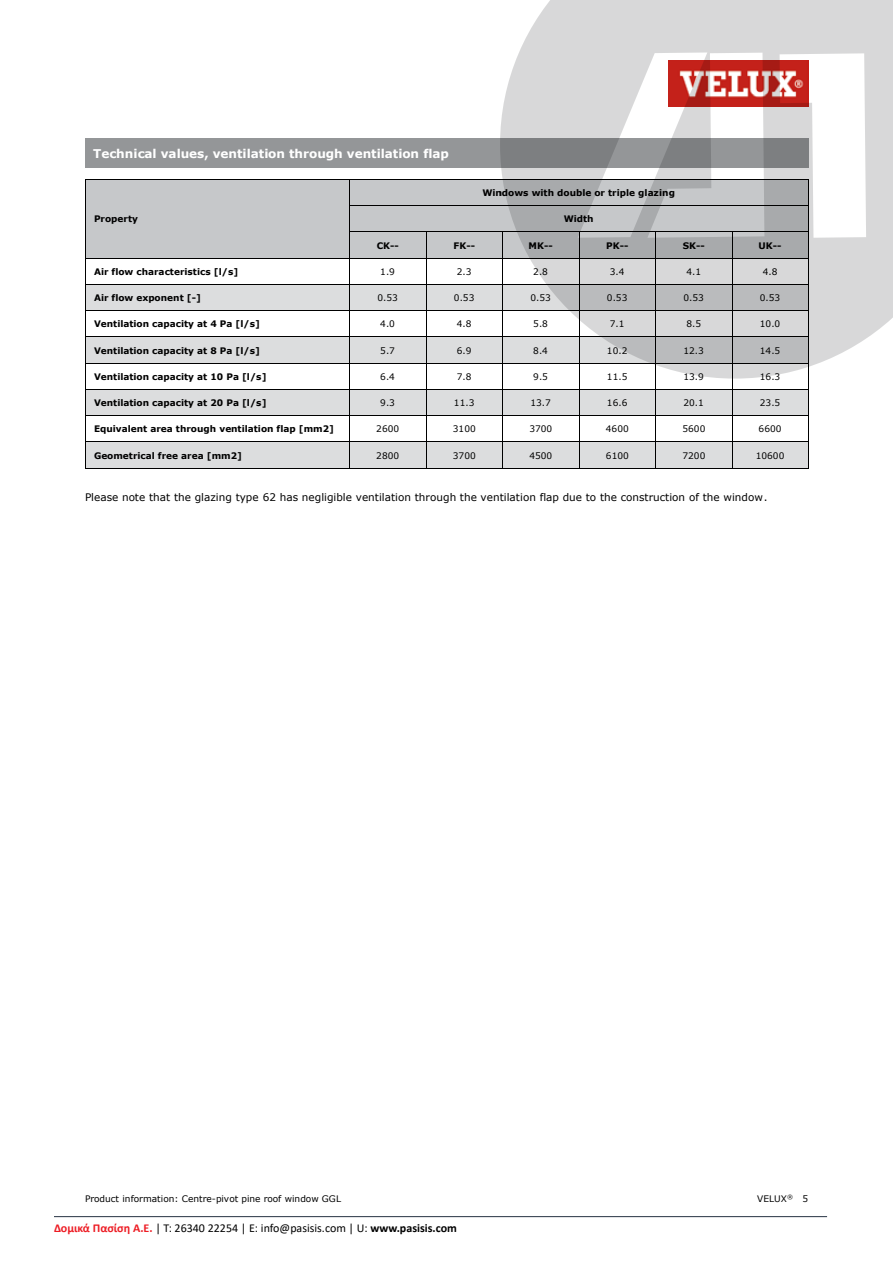
<style>
.page{position:relative;width:893px;height:1263px;background:#fff}
.page>*{position:absolute;margin:0;border:0;box-sizing:border-box;transform-origin:0 0}
.t1{font:12px "Calibri";color:#000}
.t2{font:700 12px "Verdana";color:#fff}
.t3{font:10.5px "Verdana";color:#000}
.t4{font:700 9px "Verdana";color:#000}
.t5{font:9px "Verdana";letter-spacing:.005em;color:#000}
.s1{font-weight:700;color:#ed1c24}
.s2{font-weight:700}
</style>
<div class="page">
<div style="left:85px;top:138px;width:723px;height:30px;background:#949698"></div>
<div style="left:86px;top:180px;width:263px;height:78px;background:#c6c8ca"></div>
<div style="left:350px;top:180px;width:458px;height:25px;background:#c6c8ca"></div>
<hr style="left:86px;top:179px;width:263px;height:1px;background:#000">
<hr style="left:350px;top:179px;width:458px;height:1px;background:#000">
<div style="left:350px;top:206px;width:458px;height:25px;background:#c6c8ca"></div>
<hr style="left:350px;top:205px;width:458px;height:1px;background:#000">
<div style="left:350px;top:232px;width:76px;height:26px;background:#c6c8ca"></div>
<div style="left:426px;top:232px;width:76px;height:26px;background:#c6c8ca"></div>
<hr style="left:350px;top:231px;width:76px;height:1px;background:#000">
<hr style="left:426px;top:231px;width:76px;height:1px;background:#000">
<hr style="left:86px;top:258px;width:263px;height:1px;background:#000">
<hr style="left:350px;top:258px;width:76px;height:1px;background:#000">
<hr style="left:426px;top:258px;width:76px;height:1px;background:#000">
<div style="left:86px;top:285px;width:263px;height:25px;background:#dcddde"></div>
<div style="left:350px;top:285px;width:76px;height:25px;background:#dcddde"></div>
<div style="left:426px;top:285px;width:76px;height:25px;background:#dcddde"></div>
<hr style="left:86px;top:284px;width:263px;height:1px;background:#000">
<hr style="left:350px;top:284px;width:76px;height:1px;background:#000">
<hr style="left:426px;top:284px;width:76px;height:1px;background:#000">
<hr style="left:86px;top:310px;width:263px;height:1px;background:#000">
<hr style="left:350px;top:310px;width:76px;height:1px;background:#000">
<hr style="left:426px;top:310px;width:76px;height:1px;background:#000">
<div style="left:86px;top:337px;width:263px;height:26px;background:#dcddde"></div>
<div style="left:350px;top:337px;width:76px;height:26px;background:#dcddde"></div>
<div style="left:426px;top:337px;width:76px;height:26px;background:#dcddde"></div>
<hr style="left:86px;top:336px;width:263px;height:1px;background:#000">
<hr style="left:350px;top:336px;width:76px;height:1px;background:#000">
<hr style="left:426px;top:336px;width:76px;height:1px;background:#000">
<hr style="left:86px;top:363px;width:263px;height:1px;background:#000">
<hr style="left:350px;top:363px;width:76px;height:1px;background:#000">
<hr style="left:426px;top:363px;width:76px;height:1px;background:#000">
<div style="left:86px;top:390px;width:263px;height:25px;background:#dcddde"></div>
<div style="left:350px;top:390px;width:76px;height:25px;background:#dcddde"></div>
<div style="left:426px;top:390px;width:76px;height:25px;background:#dcddde"></div>
<div style="left:503px;top:390px;width:76px;height:25px;background:#dcddde"></div>
<div style="left:579px;top:390px;width:76px;height:25px;background:#dcddde"></div>
<div style="left:656px;top:390px;width:76px;height:25px;background:#dcddde"></div>
<div style="left:732px;top:390px;width:76px;height:25px;background:#dcddde"></div>
<hr style="left:86px;top:389px;width:263px;height:1px;background:#000">
<hr style="left:350px;top:389px;width:76px;height:1px;background:#000">
<hr style="left:426px;top:389px;width:76px;height:1px;background:#000">
<hr style="left:503px;top:389px;width:76px;height:1px;background:#000">
<hr style="left:579px;top:389px;width:76px;height:1px;background:#000">
<hr style="left:656px;top:389px;width:76px;height:1px;background:#000">
<hr style="left:732px;top:389px;width:76px;height:1px;background:#000">
<hr style="left:86px;top:415px;width:263px;height:1px;background:#000">
<hr style="left:350px;top:415px;width:76px;height:1px;background:#000">
<hr style="left:426px;top:415px;width:76px;height:1px;background:#000">
<hr style="left:503px;top:415px;width:76px;height:1px;background:#000">
<hr style="left:579px;top:415px;width:76px;height:1px;background:#000">
<hr style="left:656px;top:415px;width:76px;height:1px;background:#000">
<hr style="left:732px;top:415px;width:76px;height:1px;background:#000">
<div style="left:86px;top:442px;width:263px;height:26px;background:#dcddde"></div>
<div style="left:350px;top:442px;width:76px;height:26px;background:#dcddde"></div>
<div style="left:426px;top:442px;width:76px;height:26px;background:#dcddde"></div>
<div style="left:503px;top:442px;width:76px;height:26px;background:#dcddde"></div>
<div style="left:579px;top:442px;width:76px;height:26px;background:#dcddde"></div>
<div style="left:656px;top:442px;width:76px;height:26px;background:#dcddde"></div>
<div style="left:732px;top:442px;width:76px;height:26px;background:#dcddde"></div>
<hr style="left:86px;top:441px;width:263px;height:1px;background:#000">
<hr style="left:350px;top:441px;width:76px;height:1px;background:#000">
<hr style="left:426px;top:441px;width:76px;height:1px;background:#000">
<hr style="left:503px;top:441px;width:76px;height:1px;background:#000">
<hr style="left:579px;top:441px;width:76px;height:1px;background:#000">
<hr style="left:656px;top:441px;width:76px;height:1px;background:#000">
<hr style="left:732px;top:441px;width:76px;height:1px;background:#000">
<svg style="left:85px;top:179px;width:1px;height:290px"></svg>
<hr style="left:86px;top:468px;width:263px;height:1px;background:#000">
<svg style="left:349px;top:179px;width:1px;height:290px"></svg>
<hr style="left:350px;top:468px;width:76px;height:1px;background:#000">
<svg style="left:426px;top:232px;width:1px;height:236px"></svg>
<hr style="left:426px;top:468px;width:76px;height:1px;background:#000">
<svg style="left:502px;top:379px;width:1px;height:90px"></svg>
<hr style="left:503px;top:468px;width:76px;height:1px;background:#000">
<svg style="left:579px;top:379px;width:1px;height:89px"></svg>
<hr style="left:579px;top:468px;width:76px;height:1px;background:#000">
<svg style="left:655px;top:379px;width:1px;height:90px"></svg>
<hr style="left:656px;top:468px;width:76px;height:1px;background:#000">
<svg style="left:732px;top:379px;width:1px;height:89px"></svg>
<hr style="left:732px;top:468px;width:76px;height:1px;background:#000">
<svg style="left:808px;top:379px;width:1px;height:90px"></svg>
<svg style="left:500px;top:0;width:392px;height:379px;fill:#d8d8d9"></svg>
<hr style="left:54px;top:1216px;width:773px;height:1px;background:#253242">
<h1 class="t2" style="left:93px;top:145px;width:357px">Technical values, ventilation through ventilation flap</h1>
<p class="t4" style="left:94px;top:213px;width:46px">Property</p>
<p class="t4" style="left:482px;top:186px;width:194px">Windows with double or triple glazing</p>
<p class="t4" style="left:564px;top:213px;width:31px">Width</p>
<p class="t4" style="left:377px;top:239px;width:24px">CK--</p>
<p class="t4" style="left:454px;top:239px;width:23px">FK--</p>
<p class="t4" style="left:529px;top:239px;width:26px">MK--</p>
<p class="t4" style="left:606px;top:239px;width:24px">PK--</p>
<p class="t4" style="left:683px;top:239px;width:24px">SK--</p>
<p class="t4" style="left:759px;top:239px;width:25px">UK--</p>
<p class="t4" style="left:94px;top:265px;width:146px">Air flow characteristics [l/s]</p>
<p class="t5" style="left:380px;top:265px;width:16px">1.9</p>
<p class="t5" style="left:457px;top:265px;width:16px">2.3</p>
<p class="t5" style="left:533px;top:265px;width:16px">2.8</p>
<p class="t5" style="left:610px;top:265px;width:16px">3.4</p>
<p class="t5" style="left:686px;top:265px;width:16px">4.1</p>
<p class="t5" style="left:763px;top:265px;width:16px">4.8</p>
<p class="t4" style="left:94px;top:291px;width:108px">Air flow exponent [-]</p>
<p class="t5" style="left:377px;top:292px;width:22px">0.53</p>
<p class="t5" style="left:454px;top:292px;width:22px">0.53</p>
<p class="t5" style="left:530px;top:292px;width:22px">0.53</p>
<p class="t5" style="left:607px;top:292px;width:22px">0.53</p>
<p class="t5" style="left:683px;top:292px;width:22px">0.53</p>
<p class="t5" style="left:760px;top:292px;width:22px">0.53</p>
<p class="t4" style="left:94px;top:318px;width:168px">Ventilation capacity at 4 Pa [l/s]</p>
<p class="t5" style="left:380px;top:318px;width:16px">4.0</p>
<p class="t5" style="left:457px;top:318px;width:16px">4.8</p>
<p class="t5" style="left:533px;top:318px;width:16px">5.8</p>
<p class="t5" style="left:610px;top:318px;width:16px">7.1</p>
<p class="t5" style="left:686px;top:318px;width:16px">8.5</p>
<p class="t5" style="left:760px;top:318px;width:22px">10.0</p>
<p class="t4" style="left:94px;top:344px;width:168px">Ventilation capacity at 8 Pa [l/s]</p>
<p class="t5" style="left:380px;top:344px;width:16px">5.7</p>
<p class="t5" style="left:457px;top:344px;width:16px">6.9</p>
<p class="t5" style="left:533px;top:344px;width:16px">8.4</p>
<p class="t5" style="left:607px;top:344px;width:22px">10.2</p>
<p class="t5" style="left:683px;top:344px;width:22px">12.3</p>
<p class="t5" style="left:760px;top:344px;width:22px">14.5</p>
<p class="t4" style="left:94px;top:370px;width:174px">Ventilation capacity at 10 Pa [l/s]</p>
<p class="t5" style="left:380px;top:370px;width:16px">6.4</p>
<p class="t5" style="left:457px;top:370px;width:16px">7.8</p>
<p class="t5" style="left:533px;top:370px;width:16px">9.5</p>
<p class="t5" style="left:607px;top:370px;width:22px">11.5</p>
<p class="t5" style="left:683px;top:370px;width:22px">13.9</p>
<p class="t5" style="left:760px;top:370px;width:22px">16.3</p>
<p class="t4" style="left:94px;top:396px;width:174px">Ventilation capacity at 20 Pa [l/s]</p>
<p class="t5" style="left:380px;top:397px;width:16px">9.3</p>
<p class="t5" style="left:454px;top:397px;width:22px">11.3</p>
<p class="t5" style="left:530px;top:397px;width:22px">13.7</p>
<p class="t5" style="left:607px;top:397px;width:22px">16.6</p>
<p class="t5" style="left:683px;top:397px;width:22px">20.1</p>
<p class="t5" style="left:760px;top:397px;width:22px">23.5</p>
<p class="t4" style="left:94px;top:423px;width:242px">Equivalent area through ventilation flap [mm2]</p>
<p class="t5" style="left:376px;top:423px;width:25px">2600</p>
<p class="t5" style="left:453px;top:423px;width:25px">3100</p>
<p class="t5" style="left:529px;top:423px;width:25px">3700</p>
<p class="t5" style="left:606px;top:423px;width:25px">4600</p>
<p class="t5" style="left:682px;top:423px;width:25px">5600</p>
<p class="t5" style="left:759px;top:423px;width:25px">6600</p>
<p class="t4" style="left:94px;top:449px;width:150px">Geometrical free area [mm2]</p>
<p class="t5" style="left:376px;top:449px;width:25px">2800</p>
<p class="t5" style="left:453px;top:449px;width:25px">3700</p>
<p class="t5" style="left:529px;top:449px;width:25px">4500</p>
<p class="t5" style="left:606px;top:449px;width:25px">6100</p>
<p class="t5" style="left:682px;top:449px;width:25px">7200</p>
<p class="t5" style="left:756px;top:449px;width:30px">10600</p>
<p class="t3" style="left:85px;top:490px;width:684px">Please note that the glazing type 62 has negligible ventilation through the ventilation flap due to the construction of the window.</p>
<p class="t5" style="left:85px;top:1192px;width:257px">Product information: Centre-pivot pine roof window GGL</p>
<p class="t5" style="left:757px;top:1192px;width:52px">VELUX<sup>®</sup> 5</p>
<h1 class="t1" style="left:54px;top:1219px;width:404px"><span class="s1">Δομικά Πασίση Α.Ε.</span> | T: 26340 22254 | E: info@pasisis.com | U: <span class="s2">www.pasisis.com</span></h1>
</div>
